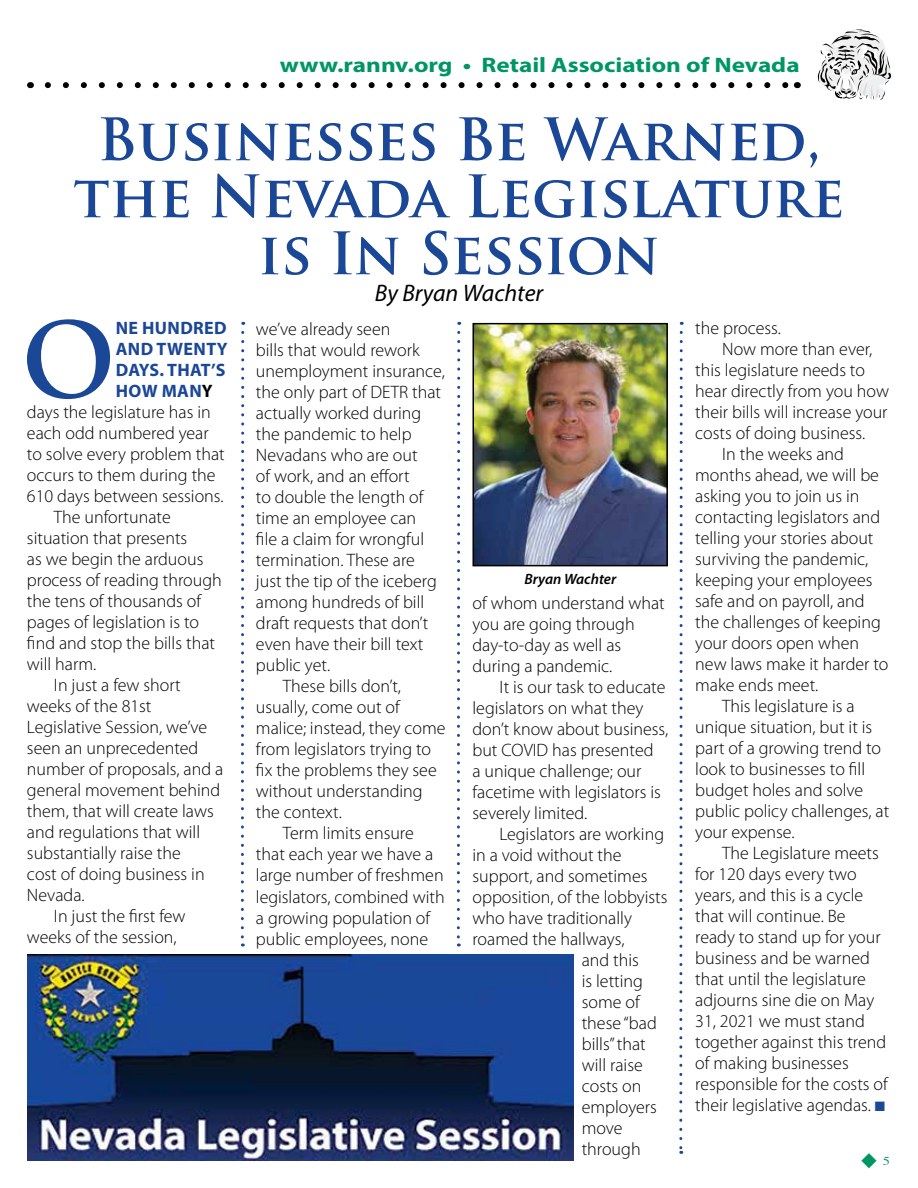
<style>
.page{position:relative;width:918px;height:1188px;background:#fff}
.page>*{position:absolute;margin:0;border:0;box-sizing:border-box;transform-origin:0 0}
.t1{font:700 101.7px "Trajan Pro";color:#1b4797}
.t2{font:700 57px/57px "Trajan Pro";color:#1b4797;text-align:center}
.t3{font:italic 24px "Myriad Pro";color:#000}
.t4{font:700 21px "Myriad Pro";color:#009664;scale:1.2 1}
.t5{font:300 18px/21px "Myriad Pro";color:#000}
.t6{font:700 18px "Myriad Pro";letter-spacing:.02em;color:#1b4797}
.t7{font:700 18px "Myriad Pro";color:#1b4797}
.t8{font:italic 600 15px "Myriad Pro";color:#000}
.t9{font:12px "Times";color:#009664;scale:1.2 1}
.s1{color:#1b4797}
.s2{color:#000}
</style>
<div class="page">
<svg style="left:818px;top:29px;width:73px;height:71px"></svg>
<svg style="left:48px;top:82px;width:740px;height:6px"></svg>
<svg style="left:241px;top:332px;width:3px;height:614px"></svg>
<svg style="left:457px;top:332px;width:3px;height:614px"></svg>
<svg style="left:679px;top:332px;width:4px;height:822px"></svg>
<img style="left:476px;top:326px;width:189px;height:237px">
<div style="left:473px;top:323px;width:195px;height:243px;border:2px solid #000"></div>
<img style="left:27px;top:954px;width:546px;height:207px">
<p class="t4" style="left:280px;top:51px;width:435px">www.rannv.org • Retail Association of Nevada</p>
<h2 class="t2" style="left:74px;top:112px;width:772px">Businesses Be Warned, the Nevada Legislature is In Session</h2>
<h3 class="t3" style="left:375px;top:278px;width:170px">By Bryan Wachter</h3>
<h1 class="t1" style="left:21px;top:297px;width:96px">O</h1>
<p class="t6" style="left:116px;top:317px;width:112px">NE HUNDRED</p>
<p class="t5" style="left:695px;top:318px;width:87px">the process.</p>
<p class="t5" style="left:722px;top:339px;width:152px">Now more than ever,</p>
<p class="t5" style="left:695px;top:360px;width:171px">this legislature needs to</p>
<p class="t5" style="left:695px;top:381px;width:195px">hear directly from you how</p>
<p class="t5" style="left:695px;top:402px;width:194px">their bills will increase your</p>
<p class="t5" style="left:695px;top:423px;width:171px">costs of doing business.</p>
<p class="t5" style="left:722px;top:444px;width:123px">In the weeks and</p>
<p class="t5" style="left:695px;top:465px;width:185px">months ahead, we will be</p>
<p class="t5" style="left:695px;top:486px;width:166px">asking you to join us in</p>
<p class="t5" style="left:695px;top:507px;width:187px">contacting legislators and</p>
<p class="t5" style="left:695px;top:528px;width:180px">telling your stories about</p>
<p class="t5" style="left:695px;top:549px;width:174px">surviving the pandemic,</p>
<p class="t5" style="left:695px;top:570px;width:179px">keeping your employees</p>
<p class="t5" style="left:695px;top:591px;width:171px">safe and on payroll, and</p>
<p class="t5" style="left:695px;top:612px;width:187px">the challenges of keeping</p>
<p class="t5" style="left:695px;top:633px;width:165px">your doors open when</p>
<p class="t5" style="left:695px;top:654px;width:195px">new laws make it harder to</p>
<p class="t5" style="left:695px;top:675px;width:125px">make ends meet.</p>
<p class="t5" style="left:722px;top:696px;width:134px">This legislature is a</p>
<p class="t5" style="left:695px;top:717px;width:179px">unique situation, but it is</p>
<p class="t5" style="left:695px;top:738px;width:187px">part of a growing trend to</p>
<p class="t5" style="left:695px;top:759px;width:171px">look to businesses to fill</p>
<p class="t5" style="left:695px;top:780px;width:170px">budget holes and solve</p>
<p class="t5" style="left:695px;top:801px;width:196px">public policy challenges, at</p>
<p class="t5" style="left:695px;top:822px;width:101px">your expense.</p>
<p class="t5" style="left:722px;top:843px;width:158px">The Legislature meets</p>
<p class="t5" style="left:695px;top:864px;width:163px">for 120 days every two</p>
<p class="t5" style="left:695px;top:885px;width:170px">years, and this is a cycle</p>
<p class="t5" style="left:695px;top:906px;width:152px">that will continue. Be</p>
<p class="t5" style="left:695px;top:927px;width:187px">ready to stand up for your</p>
<p class="t5" style="left:695px;top:948px;width:176px">business and be warned</p>
<p class="t5" style="left:695px;top:969px;width:172px">that until the legislature</p>
<p class="t5" style="left:695px;top:990px;width:181px">adjourns sine die on May</p>
<p class="t5" style="left:695px;top:1011px;width:171px">31, 2021 we must stand</p>
<p class="t5" style="left:695px;top:1032px;width:192px">together against this trend</p>
<p class="t5" style="left:695px;top:1053px;width:155px">of making businesses</p>
<p class="t5" style="left:695px;top:1074px;width:194px">responsible for the costs of</p>
<p class="t5" style="left:695px;top:1095px;width:191px">their legislative agendas. <span class="s1">■</span></p>
<p class="t5" style="left:256px;top:319px;width:136px">we’ve already seen</p>
<p class="t5" style="left:256px;top:340px;width:165px">bills that would rework</p>
<p class="t5" style="left:256px;top:361px;width:190px">unemployment insurance,</p>
<p class="t5" style="left:256px;top:382px;width:187px">the only part of DETR that</p>
<p class="t5" style="left:256px;top:403px;width:167px">actually worked during</p>
<p class="t5" style="left:256px;top:424px;width:157px">the pandemic to help</p>
<p class="t5" style="left:256px;top:445px;width:163px">Nevadans who are out</p>
<p class="t5" style="left:256px;top:466px;width:155px">of work, and an effort</p>
<p class="t5" style="left:256px;top:487px;width:169px">to double the length of</p>
<p class="t5" style="left:256px;top:508px;width:162px">time an employee can</p>
<p class="t5" style="left:256px;top:529px;width:170px">file a claim for wrongful</p>
<p class="t5" style="left:256px;top:550px;width:160px">termination. These are</p>
<p class="t5" style="left:256px;top:571px;width:182px">just the tip of the iceberg</p>
<p class="t5" style="left:256px;top:592px;width:170px">among hundreds of bill</p>
<p class="t5" style="left:256px;top:613px;width:174px">draft requests that don’t</p>
<p class="t5" style="left:256px;top:634px;width:169px">even have their bill text</p>
<p class="t5" style="left:256px;top:655px;width:76px">public yet.</p>
<p class="t5" style="left:283px;top:676px;width:120px">These bills don’t,</p>
<p class="t5" style="left:256px;top:697px;width:145px">usually, come out of</p>
<p class="t5" style="left:256px;top:718px;width:191px">malice; instead, they come</p>
<p class="t5" style="left:256px;top:739px;width:177px">from legislators trying to</p>
<p class="t5" style="left:256px;top:760px;width:182px">fix the problems they see</p>
<p class="t5" style="left:256px;top:781px;width:168px">without understanding</p>
<p class="t5" style="left:256px;top:802px;width:87px">the context.</p>
<p class="t5" style="left:283px;top:823px;width:132px">Term limits ensure</p>
<p class="t5" style="left:256px;top:844px;width:179px">that each year we have a</p>
<p class="t5" style="left:256px;top:865px;width:189px">large number of freshmen</p>
<p class="t5" style="left:256px;top:886px;width:190px">legislators, combined with</p>
<p class="t5" style="left:256px;top:907px;width:176px">a growing population of</p>
<p class="t5" style="left:256px;top:928px;width:174px">public employees, none</p>
<p class="t6" style="left:116px;top:338px;width:113px">AND TWENTY</p>
<p class="t7" style="left:116px;top:359px;width:111px">DAYS. THAT’S</p>
<p class="t6" style="left:116px;top:380px;width:98px">HOW MAN<span class="s2">Y</span></p>
<p class="t5" style="left:27px;top:402px;width:185px">days the legislature has in</p>
<p class="t5" style="left:27px;top:423px;width:183px">each odd numbered year</p>
<p class="t5" style="left:27px;top:444px;width:199px">to solve every problem that</p>
<p class="t5" style="left:27px;top:465px;width:190px">occurs to them during the</p>
<p class="t5" style="left:27px;top:486px;width:198px">610 days between sessions.</p>
<p class="t5" style="left:54px;top:507px;width:118px">The unfortunate</p>
<p class="t5" style="left:27px;top:528px;width:162px">situation that presents</p>
<p class="t5" style="left:27px;top:549px;width:178px">as we begin the arduous</p>
<p class="t5" style="left:27px;top:570px;width:196px">process of reading through</p>
<p class="t5" style="left:27px;top:591px;width:176px">the tens of thousands of</p>
<p class="t5" style="left:27px;top:612px;width:174px">pages of legislation is to</p>
<p class="t5" style="left:27px;top:633px;width:190px">find and stop the bills that</p>
<p class="t5" style="left:27px;top:654px;width:71px">will harm.</p>
<p class="t5" style="left:54px;top:675px;width:128px">In just a few short</p>
<p class="t5" style="left:27px;top:696px;width:126px">weeks of the 81st</p>
<p class="t5" style="left:27px;top:717px;width:182px">Legislative Session, we’ve</p>
<p class="t5" style="left:27px;top:738px;width:173px">seen an unprecedented</p>
<p class="t5" style="left:27px;top:759px;width:198px">number of proposals, and a</p>
<p class="t5" style="left:27px;top:780px;width:195px">general movement behind</p>
<p class="t5" style="left:27px;top:801px;width:188px">them, that will create laws</p>
<p class="t5" style="left:27px;top:822px;width:175px">and regulations that will</p>
<p class="t5" style="left:27px;top:843px;width:155px">substantially raise the</p>
<p class="t5" style="left:27px;top:864px;width:179px">cost of doing business in</p>
<p class="t5" style="left:27px;top:885px;width:59px">Nevada.</p>
<p class="t5" style="left:54px;top:906px;width:133px">In just the first few</p>
<p class="t5" style="left:27px;top:927px;width:151px">weeks of the session,</p>
<p class="t8" style="left:524px;top:570px;width:93px">Bryan Wachter</p>
<p class="t5" style="left:472px;top:593px;width:194px">of whom understand what you are going through day-to-day as well as during a pandemic.</p>
<p class="t5" style="left:472px;top:677px;width:197px;text-indent:27px">It is our task to educate legislators on what they don’t know about business, but COVID has presented<br>a unique challenge; our facetime with legislators is severely limited.</p>
<p class="t5" style="left:500px;top:824px;width:166px">Legislators are working</p>
<p class="t5" style="left:472px;top:845px;width:151px">in a void without the</p>
<p class="t5" style="left:472px;top:866px;width:176px">support, and sometimes</p>
<p class="t5" style="left:472px;top:887px;width:197px">opposition, of the lobbyists</p>
<p class="t5" style="left:472px;top:908px;width:161px">who have traditionally</p>
<p class="t5" style="left:472px;top:929px;width:154px">roamed the hallways,</p>
<p class="t5" style="left:582px;top:950px;width:59px">and this</p>
<p class="t5" style="left:582px;top:971px;width:63px">is letting</p>
<p class="t5" style="left:582px;top:992px;width:59px">some of</p>
<p class="t5" style="left:582px;top:1013px;width:77px">these “bad</p>
<p class="t5" style="left:582px;top:1034px;width:66px">bills” that</p>
<p class="t5" style="left:582px;top:1055px;width:63px">will raise</p>
<p class="t5" style="left:582px;top:1076px;width:61px">costs on</p>
<p class="t5" style="left:582px;top:1097px;width:77px">employers</p>
<p class="t5" style="left:582px;top:1118px;width:42px">move</p>
<p class="t5" style="left:582px;top:1139px;width:60px">through</p>
<p class="t9" style="left:861px;top:1150px;width:26px">◆ 5</p>
</div>
